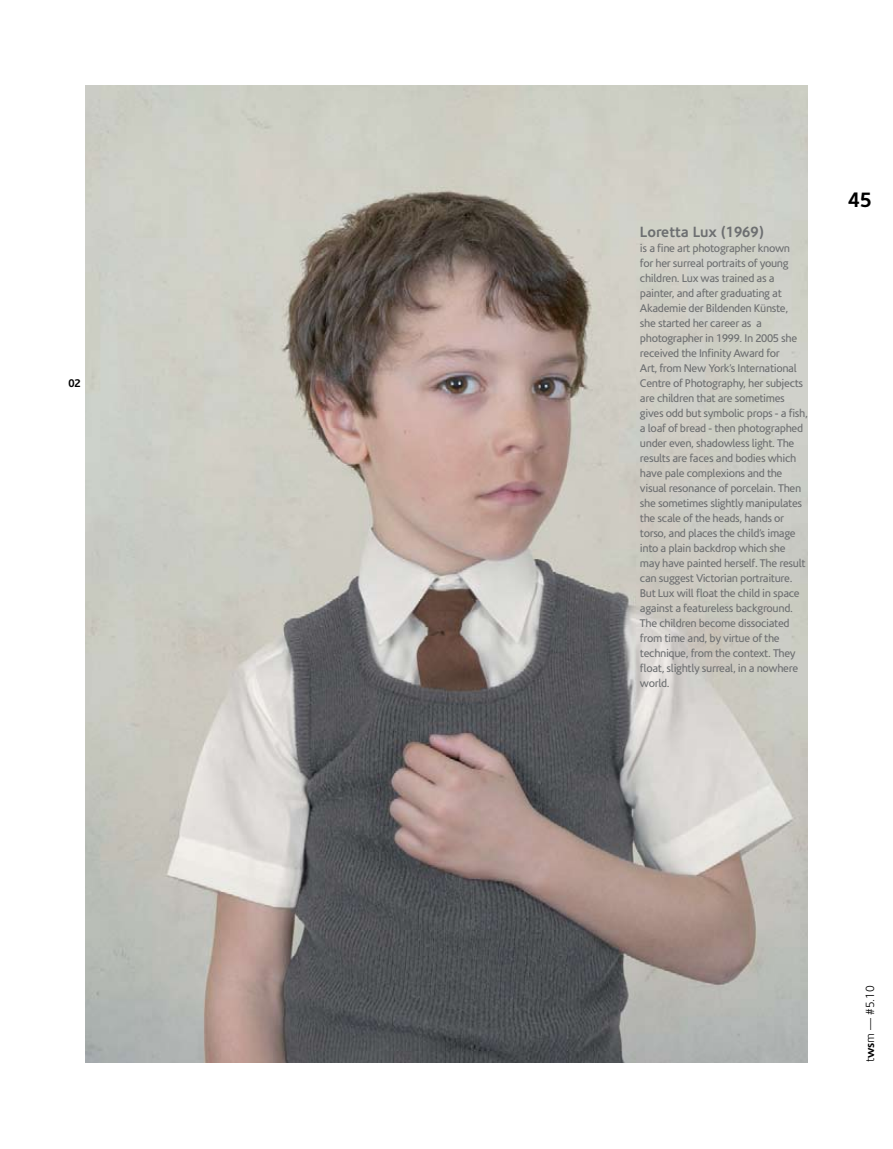
<style>
.page{position:relative;width:893px;height:1149px;background:#fff}
.page>*{position:absolute;margin:0;border:0;box-sizing:border-box;transform-origin:0 0}
.t1{font:700 21px "Corisande";color:#000}
.t2{font:700 15px "Corisande";color:#6d6f71}
.t3{font:300 12px "Corisande";color:#000}
.t4{font:11.25px/15px "Corisande";letter-spacing:-.03em;color:#6d6f71}
.t5{font:700 11.25px "Corisande";color:#000}
.s1{font-weight:700}
</style>
<div class="page">
<img style="left:85px;top:85px;width:723px;height:977px">
<p class="t5" style="left:69px;top:376px;width:14px">02</p>
<h2 class="t2" style="left:640px;top:223px;width:125px">Loretta Lux (1969)</h2>
<p class="t4" style="left:640px;top:240px;width:169px">is a fine art photographer known<br>for her surreal portraits of young children. Lux was trained as a painter, and after graduating at<br>Akademie der Bildenden Künste,<br>she started her career as a photographer in 1999. In 2005 she received the Infinity Award for<br>Art, from New York’s International<br>Centre of Photography, her subjects are children that are sometimes gives odd but symbolic props - a fish, a loaf of bread - then photographed under even, shadowless light. The results are faces and bodies which have pale complexions and the visual resonance of porcelain. Then she sometimes slightly manipulates the scale of the heads, hands or torso, and places the child’s image into a plain backdrop which she may have painted herself. The result can suggest Victorian portraiture.<br>But Lux will float the child in space against a featureless background.<br>The children become dissociated from time and, by virtue of the technique, from the context. They float, slightly surreal, in a nowhere world.</p>
<h1 class="t1" style="left:849px;top:187px;width:25px">45</h1>
<p class="t3" style="left:864px;top:1062px;width:78px;rotate:-90deg">t<span class="s1">ws</span>m — #5.10</p>
</div>
